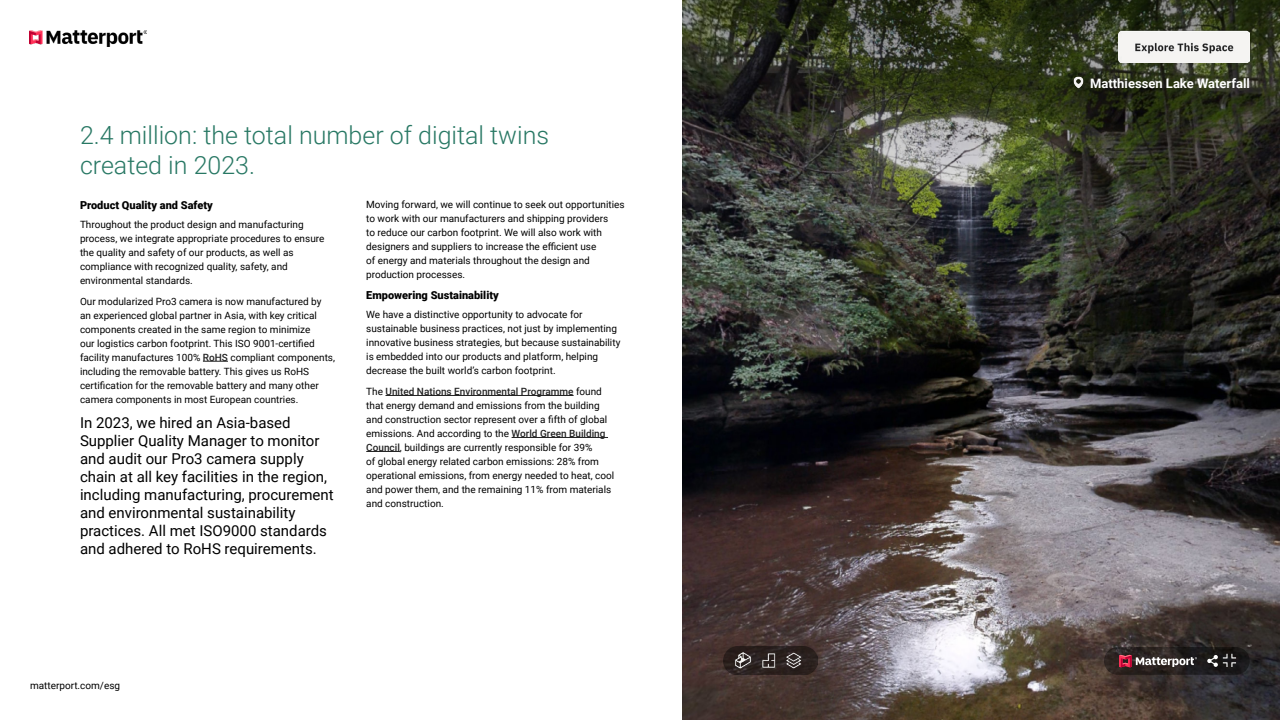
<style>
.page{position:relative;width:1280px;height:720px;background:#fff}
.page>*{position:absolute;margin:0;border:0;box-sizing:border-box;transform-origin:0 0}
.t1{font:300 25px/30px "Roboto";color:#287864}
.t2{font:15px/18px "Roboto";color:#000}
.t3{font:700 13px "Roboto";color:#fff}
.t4{font:900 11px "Roboto";color:#000}
.t5{font:10px/14px "Roboto";color:#000}
.s1{font-weight:500;color:#222}
</style>
<div class="page">
<img style="left:30px;top:30px;width:117px;height:16px">
<svg style="left:203px;top:361px;width:25px;height:1px"></svg>
<hr style="left:385px;top:395px;width:189px;height:1px;background:#222">
<hr style="left:512px;top:437px;width:96px;height:1px;background:#222">
<hr style="left:366px;top:451px;width:34px;height:1px;background:#222">
<img style="left:682px;top:0;width:598px;height:720px">
<svg style="left:1074px;top:77px;width:10px;height:12px"></svg>
<img style="left:1118px;top:30px;width:132px;height:33px">
<div style="left:1104px;top:647px;width:146px;height:28px;background:#000;border-radius:14px;opacity:.42"></div>
<svg style="left:1119px;top:655px;width:78px;height:12px"></svg>
<svg style="left:1207px;top:654px;width:29px;height:13px"></svg>
<img style="left:723px;top:647px;width:94px;height:28px">
<h1 class="t1" style="left:80px;top:119px;width:471px">2.4 million: the total number of digital twins created in 2023.</h1>
<p class="t4" style="left:80px;top:197px;width:134px">Product Quality and Safety</p>
<p class="t5" style="left:80px;top:217px;width:246px">Throughout the product design and manufacturing process, we integrate appropriate procedures to ensure the quality and safety of our products, as well as compliance with recognized quality, safety, and environmental standards.</p>
<p class="t5" style="left:80px;top:294px;width:257px">Our modularized Pro3 camera is now manufactured by<br>an experienced global partner in Asia, with key critical components created in the same region to minimize<br>our logistics carbon footprint. This ISO 9001-certified facility manufactures 100% <span class="s1">RoHS</span> compliant components, including the removable battery. This gives us RoHS certification for the removable battery and many other camera components in most European countries.</p>
<p class="t2" style="left:80px;top:413px;width:255px">In 2023, we hired an Asia-based Supplier Quality Manager to monitor and audit our Pro3 camera supply chain at all key facilities in the region, including manufacturing, procurement and environmental sustainability practices. All met ISO9000 standards and adhered to RoHS requirements.</p>
<p class="t5" style="left:366px;top:197px;width:260px">Moving forward, we will continue to seek out opportunities to work with our manufacturers and shipping providers<br>to reduce our carbon footprint. We will also work with designers and suppliers to increase the efficient use<br>of energy and materials throughout the design and production processes.</p>
<p class="t4" style="left:366px;top:287px;width:134px">Empowering Sustainability</p>
<p class="t5" style="left:366px;top:307px;width:256px">We have a distinctive opportunity to advocate for sustainable business practices, not just by implementing innovative business strategies, but because sustainability is embedded into our products and platform, helping decrease the built world’s carbon footprint.</p>
<p class="t5" style="left:366px;top:384px;width:249px">The <span class="s1">United Nations Environmental Programme</span> found that energy demand and emissions from the building and construction sector represent over a fifth of global emissions. And according to the <span class="s1">World Green Building Council</span>, buildings are currently responsible for 39%<br>of global energy related carbon emissions: 28% from operational emissions, from energy needed to heat, cool and power them, and the remaining 11% from materials and construction.</p>
<p class="t5" style="left:30px;top:678px;width:92px">matterport.com/esg</p>
<h3 class="t3" style="left:1090px;top:74px;width:161px">Matthiessen Lake Waterfall</h3>
</div>
